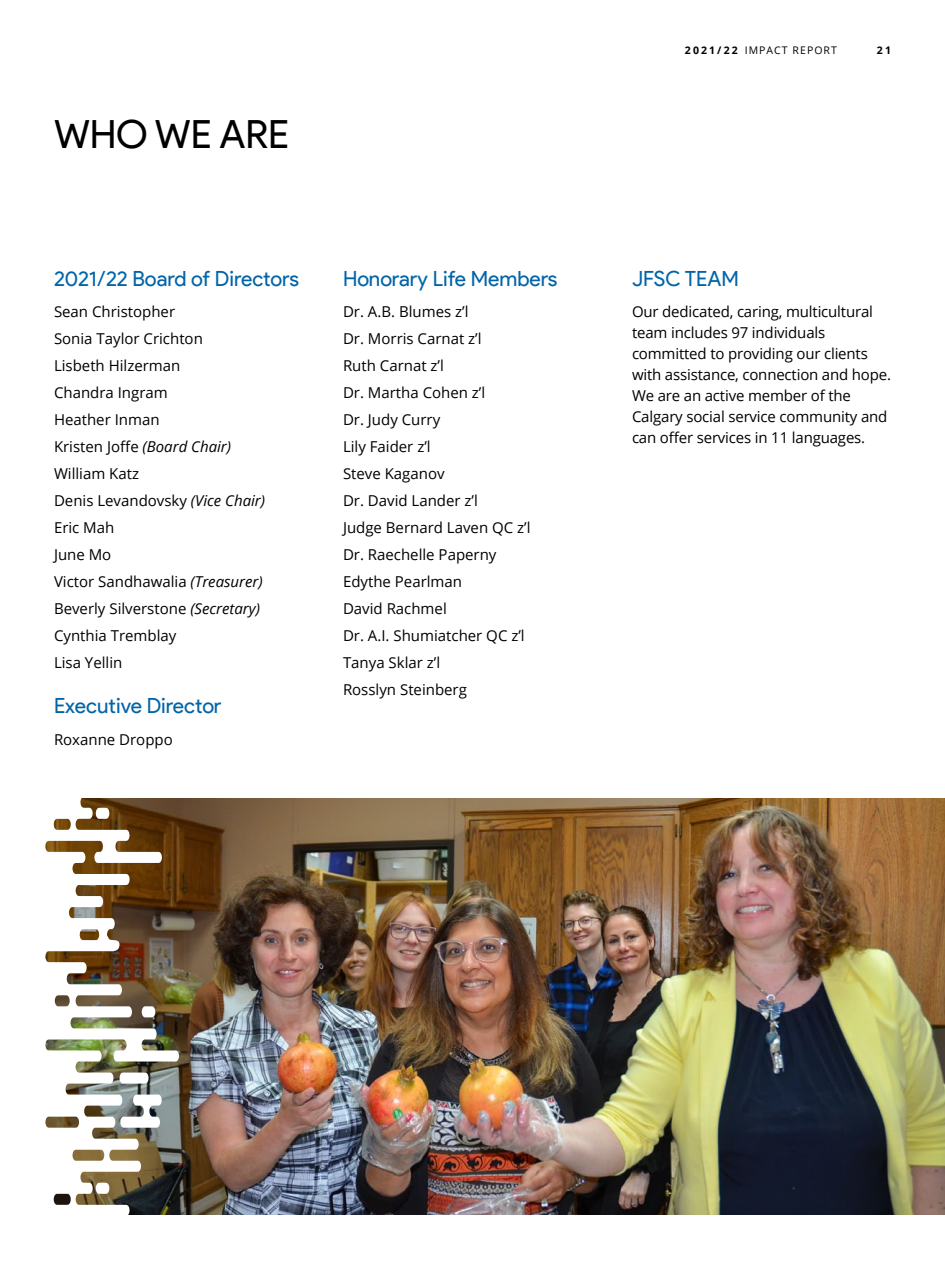
<style>
.page{position:relative;width:945px;height:1269px;background:#fff}
.page>*{position:absolute;margin:0;border:0;box-sizing:border-box;transform-origin:0 0}
.t1{font:39px "Product Sans";color:#000}
.t2{font:21px "Product Sans";color:#0064a8}
.t3{font:15px/27px "Open Sans";color:#000}
.t4{font:10.5px "Open Sans";letter-spacing:.1em;color:#000}
.t5{font:700 10.5px "Open Sans";color:#000}
.s1{font-style:italic}
.s2{font-weight:700}
</style>
<div class="page">
<img style="left:179px;top:798px;width:766px;height:417px">
<img style="left:45px;top:798px;width:134px;height:417px">
<h1 class="t1" style="left:54px;top:113px;width:237px">WHO WE ARE</h1>
<h2 class="t2" style="left:54px;top:267px;width:246px">2021/22 Board of Directors</h2>
<p class="t3" style="left:54px;top:298px;width:213px">Sean Christopher<br>Sonia Taylor Crichton<br>Lisbeth Hilzerman<br>Chandra Ingram<br>Heather Inman<br>Kristen Joffe <span class="s1">(Board Chair)<br></span>William Katz<br>Denis Levandovsky <span class="s1">(Vice Chair)<br></span>Eric Mah<br>June Mo<br>Victor Sandhawalia <span class="s1">(Treasurer)<br></span>Beverly Silverstone <span class="s1">(Secretary)<br></span>Cynthia Tremblay<br>Lisa Yellin</p>
<h2 class="t2" style="left:54px;top:694px;width:169px">Executive Director</h2>
<p class="t3" style="left:54px;top:725px;width:120px">Roxanne Droppo</p>
<h2 class="t2" style="left:343px;top:267px;width:216px">Honorary Life Members</h2>
<p class="t3" style="left:343px;top:298px;width:189px">Dr. A.B. Blumes z’l<br>Dr. Morris Carnat z’l<br>Ruth Carnat z’l<br>Dr. Martha Cohen z’l<br>Dr. Judy Curry<br>Lily Faider z’l<br>Steve Kaganov<br>Dr. David Lander z’l<br>Judge Bernard Laven QC z’l<br>Dr. Raechelle Paperny<br>Edythe Pearlman<br>David Rachmel<br>Dr. A.I. Shumiatcher QC z’l<br>Tanya Sklar z’l<br>Rosslyn Steinberg</p>
<p class="t4" style="left:685px;top:43px;width:154px"><span class="s2">2021/22</span> IMPACT REPORT</p>
<p class="t5" style="left:877px;top:43px;width:16px">21</p>
<h2 class="t2" style="left:632px;top:267px;width:108px">JFSC TEAM</h2>
<p class="t3" style="left:632px;top:301px;width:261px;line-height:21px">Our dedicated, caring, multicultural team includes 97 individuals committed to providing our clients with assistance, connection and hope.<br>We are an active member of the Calgary social service community and can offer services in 11 languages.</p>
</div>
